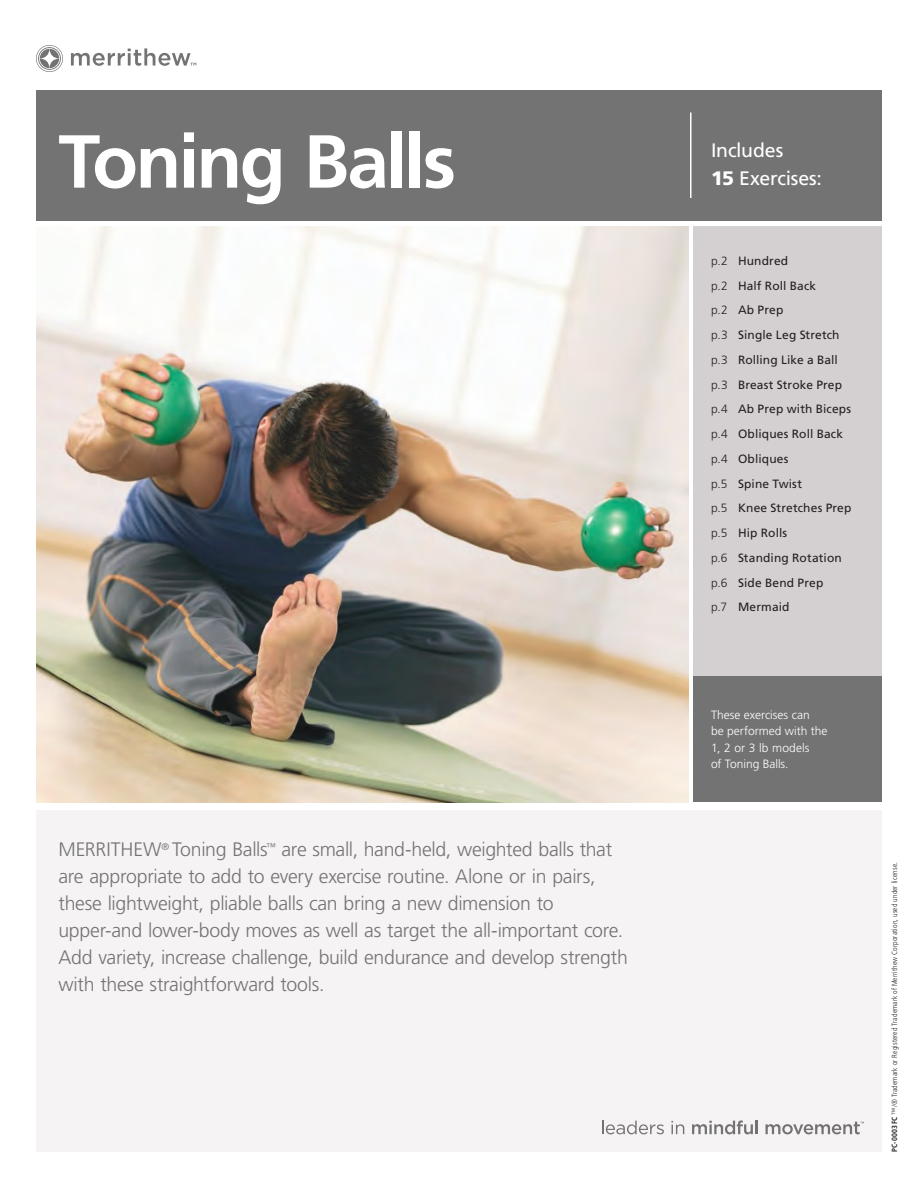
<style>
.page{position:relative;width:918px;height:1188px;background:#fff}
.page>*{position:absolute;margin:0;border:0;box-sizing:border-box;transform-origin:0 0}
.t1{font:700 75px "Frutiger LT Std";letter-spacing:-.035em;color:#fff}
.t2{font:300 19.5px/27px "Frutiger LT Std";letter-spacing:-.015em;color:#747373}
.t3{font:19.5px "Frutiger LT Std";letter-spacing:-.005em;color:#fff}
.t4{font:12px/24.8px "Frutiger LT Std";letter-spacing:.01em;color:#241f1f}
.t5{font:300 12px/16.5px "Frutiger LT Std";color:#fff}
.t6{font:300 condensed 7.5px "Frutiger LT Std";letter-spacing:.02em;color:#241f1f}
.s1{font-weight:900}
.s2{font-weight:300}
.s3{font-weight:700}
</style>
<div class="page">
<div style="left:693px;top:226px;width:189px;height:576px;background:#d4d0d2"></div>
<svg style="left:36px;top:45px;width:27px;height:27px"></svg>
<svg style="left:71px;top:48px;width:125px;height:18px"></svg>
<div style="left:36px;top:90px;width:846px;height:130px;background:#747373"></div>
<div style="left:36px;top:810px;width:846px;height:342px;background:#f5f3f4"></div>
<svg style="left:602px;top:1121px;width:62px;height:13px"></svg>
<svg style="left:671px;top:1121px;width:13px;height:13px"></svg>
<svg style="left:692px;top:1120px;width:66px;height:14px"></svg>
<svg style="left:766px;top:1122px;width:98px;height:12px"></svg>
<div style="left:693px;top:676px;width:189px;height:126px;background:#747373"></div>
<img style="left:36px;top:227px;width:652px;height:575px">
<hr style="left:690px;top:112px;width:2px;height:86px;background:#fff">
<h1 class="t1" style="left:58px;top:118px;width:399px">Toning Balls</h1>
<p class="t2" style="left:58px;top:836px;width:571px">MERRITHEW<sup>®</sup> Toning Balls<sup>™</sup> are small, hand-held, weighted balls that are appropriate to add to every exercise routine. Alone or in pairs, these lightweight, pliable balls can bring a new dimension to upper-and lower-body moves as well as target the all-important core.<br>Add variety, increase challenge, build endurance and develop strength with these straightforward tools.</p>
<p class="t3" style="left:711px;top:139px;width:74px">Includes</p>
<p class="t3" style="left:711px;top:166px;width:113px"><span class="s1">15</span> Exercises:</p>
<p class="t4" style="left:711px;top:248px;width:142px"><span class="s2">p.2</span> Hundred<br><span class="s2">p.2</span> Half Roll Back<br><span class="s2">p.2</span> Ab Prep<br><span class="s2">p.3</span> Single Leg Stretch <span class="s2">p.3</span> Rolling Like a Ball <span class="s2">p.3</span> Breast Stroke Prep <span class="s2">p.4</span> Ab Prep with Biceps <span class="s2">p.4</span> Obliques Roll Back <span class="s2">p.4</span> Obliques<br><span class="s2">p.5</span> Spine Twist<br><span class="s2">p.5</span> Knee Stretches Prep <span class="s2">p.5</span> Hip Rolls<br><span class="s2">p.6</span> Standing Rotation <span class="s2">p.6</span> Side Bend Prep<br><span class="s2">p.7</span> Mermaid</p>
<p class="t5" style="left:711px;top:706px;width:118px">These exercises can<br>be performed with the<br>1, 2 or 3 lb models<br>of Toning Balls.</p>
<p class="t6" style="left:890px;top:1152px;width:291px;rotate:-90deg"><span class="s3">PC-0003FC</span> ™/® Trademark or Registered Trademark of Merrithew Corporation, used under license.</p>
</div>
